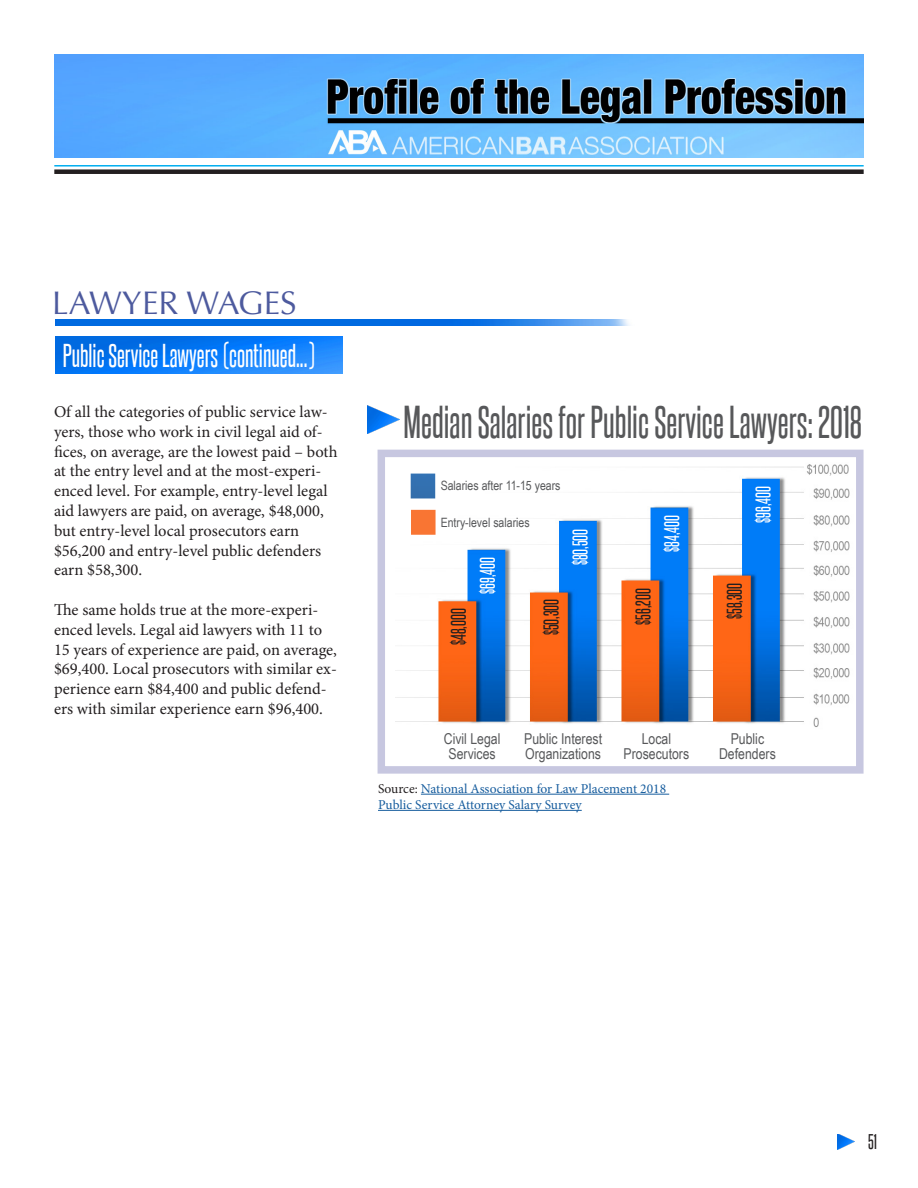
<style>
.page{position:relative;width:918px;height:1188px;background:#fff}
.page>*{position:absolute;margin:0;border:0;box-sizing:border-box;transform-origin:0 0}
.t1{font:39px "Steelfish Rg";color:#57585a}
.t2{font:32.85px "Optima";color:#4d5a9e}
.t3{font:28.05px "Steelfish Rg";color:#fff}
.t4{font:18px "Steelfish Rg";color:#231f20}
.t5{font:18px "Steelfish Rg";color:#fff}
.t6{font:16.5px/19.8px "Minion Pro";color:#231f20}
.t7{font:15px "Arial Narrow";color:#57585a}
.t8{font:13.5px/16.2px "Minion Pro";color:#175d9e}
.t9{font:12.9px "Arial Narrow";color:#57585a}
.s1{color:#231f20}
</style>
<div class="page">
<img style="left:54px;top:54px;width:810px;height:104px">
<img style="left:837px;top:1134px;width:18px;height:16px">
<div style="left:54px;top:169px;width:810px;height:5px;background:#231f20"></div>
<hr style="left:54px;top:165px;width:810px;height:2px;background:#00aeef">
<img style="left:55px;top:319px;width:574px;height:6px">
<img style="left:55px;top:337px;width:288px;height:36px">
<div style="left:378px;top:450px;width:486px;height:324px;border:8px solid #c7c7e0"></div>
<img style="left:396px;top:464px;width:454px;height:263px">
<img style="left:367px;top:406px;width:32px;height:27px">
<img style="left:407px;top:468px;width:31px;height:71px">
<hr style="left:421px;top:794px;width:248px;height:1px;background:#175d9e">
<hr style="left:378px;top:810px;width:204px;height:1px;background:#175d9e">
<p class="t2" style="left:52px;top:283px;width:246px">LAWYER WAGES</p>
<p class="t3" style="left:63px;top:338px;width:253px">Public Service Lawyers (continued...)</p>
<p class="t6" style="left:54px;top:402px;width:285px">Of all the categories of public service law&shy;yers, those who work in civil legal aid of&shy;fices, on average, are the lowest paid – both at the entry level and at the most-experi&shy;enced level. For example, entry-level legal aid lawyers are paid, on average, $48,000, but entry-level local prosecutors earn $56,200 and entry-level public defenders earn $58,300.</p>
<p class="t6" style="left:54px;top:600px;width:284px">The same holds true at the more-experi&shy;enced levels. Legal aid lawyers with 11 to 15 years of experience are paid, on average, $69,400. Local prosecutors with similar ex&shy;perience earn $84,400 and public defend&shy;ers with similar experience earn $96,400.</p>
<p class="t1" style="left:404px;top:398px;width:460px">Median Salaries for Public Service Lawyers: 2018</p>
<p class="t9" style="left:441px;top:476px;width:121px">Salaries after 11-15 years</p>
<p class="t9" style="left:441px;top:513px;width:90px">Entry-level salaries</p>
<p class="t4" style="left:448px;top:645px;width:38px;rotate:-90deg">$48,000</p>
<p class="t5" style="left:476px;top:594px;width:38px;rotate:-90deg">$69,400</p>
<p class="t4" style="left:540px;top:635px;width:38px;rotate:-90deg">$50,300</p>
<p class="t5" style="left:569px;top:565px;width:38px;rotate:-90deg">$80,500</p>
<p class="t5" style="left:661px;top:552px;width:38px;rotate:-90deg">$84,400</p>
<p class="t4" style="left:632px;top:625px;width:38px;rotate:-90deg">$56,200</p>
<p class="t5" style="left:752px;top:523px;width:38px;rotate:-90deg">$96,400</p>
<p class="t4" style="left:723px;top:619px;width:38px;rotate:-90deg">$58,300</p>
<p class="t7" style="left:444px;top:728px;width:58px">Civil Legal</p>
<p class="t7" style="left:449px;top:743px;width:49px">Services</p>
<p class="t8" style="left:378px;top:780px;width:290px"><span class="s1">Source:</span> National Association for Law Placement 2018<br>Public Service Attorney Salary Survey</p>
<p class="t7" style="left:642px;top:728px;width:31px">Local</p>
<p class="t7" style="left:624px;top:743px;width:67px">Prosecutors</p>
<p class="t7" style="left:524px;top:728px;width:79px">Public Interest</p>
<p class="t7" style="left:525px;top:743px;width:77px">Organizations</p>
<p class="t7" style="left:731px;top:728px;width:35px">Public</p>
<p class="t7" style="left:719px;top:743px;width:58px">Defenders</p>
<p class="t4" style="left:868px;top:1131px;width:10px">51</p>
</div>
